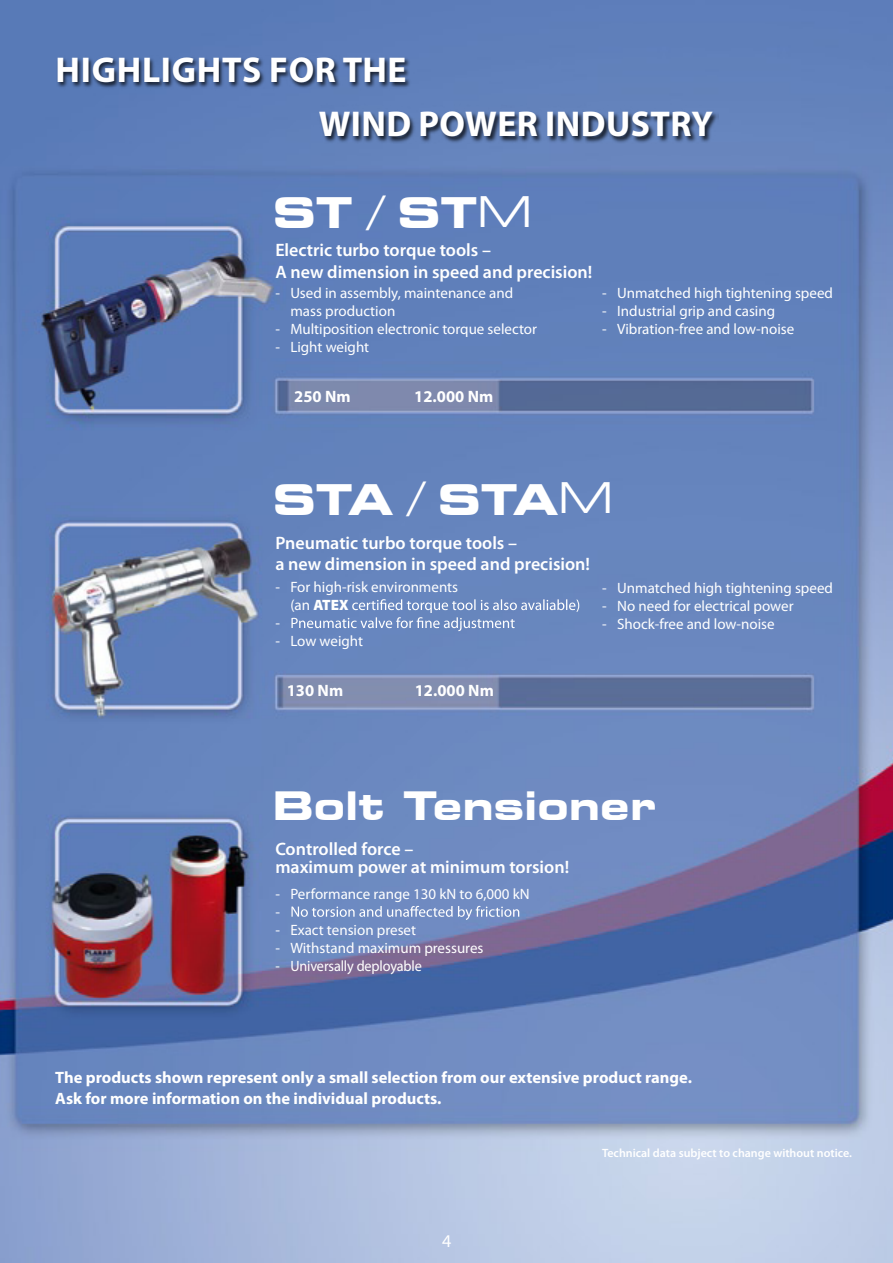
<style>
.page{position:relative;width:893px;height:1263px;background:#fff}
.page>*{position:absolute;margin:0;border:0;box-sizing:border-box;transform-origin:0 0}
.t1{font:700 expanded 42px "Square 721 BT";color:#fff}
.t2{font:700 expanded 39px "Square 721 BT";color:#fff}
.t3{font:700 36px/54px "Myriad Pro";letter-spacing:.01em;color:#fff}
.t4{font:600 18px/21.6px "Myriad Pro";color:#fff}
.t5{font:18px "Myriad Pro";color:#fff}
.t6{font:700 16.5px/21px "Myriad Pro";color:#fff}
.t7{font:15px/18px "Myriad Pro";color:#fff}
.t8{font:15px "Myriad Pro";color:#fff;scale:.95 1}
.t9{font:900 15px "Myriad Pro";color:#fff}
.t10{font:600 12px "Myriad Pro";color:#fff}
.s1{font-weight:400}
</style>
<div class="page">
<img style="left:0;top:0;width:893px;height:1263px">
<svg style="left:291px;top:599px;width:288px;height:32px;background:#7c96c6"></svg>
<svg style="left:291px;top:906px;width:228px;height:14px;background:#8ca2cd"></svg>
<svg style="left:56px;top:55px;width:662px;height:88px;background:#5470a5"></svg>
<h3 class="t3" style="left:319px;top:42px;width:396px;text-indent:-263px">HIGHLIGHTS FOR THE<br>WIND POWER INDUSTRY</h3>
<h1 class="t1" style="left:273px;top:188px;width:261px">ST <span class="s1">/</span> ST<span class="s1">M</span></h1>
<p class="t4" style="left:275px;top:239px;width:319px">Electric turbo torque tools –<br>A new dimension in speed and precision!</p>
<p class="t7" style="left:290px;top:283px;width:224px;text-indent:-15px">- Used in assembly, maintenance and mass production</p>
<p class="t7" style="left:275px;top:319px;width:263px">- Multiposition electronic torque selector</p>
<p class="t7" style="left:275px;top:337px;width:95px">- Light weight</p>
<p class="t7" style="left:602px;top:284px;width:232px">- Unmatched high tightening speed</p>
<p class="t7" style="left:602px;top:302px;width:174px">- Industrial grip and casing</p>
<p class="t7" style="left:602px;top:320px;width:194px">- Vibration-free and low-noise</p>
<p class="t6" style="left:294px;top:386px;width:58px">250 Nm</p>
<p class="t6" style="left:414px;top:386px;width:81px">12.000 Nm</p>
<h1 class="t1" style="left:273px;top:474px;width:342px">STA <span class="s1">/</span> STA<span class="s1">M</span></h1>
<p class="t4" style="left:275px;top:533px;width:316px;line-height:20.1px">Pneumatic turbo torque tools –<br>a new dimension in speed and precision!</p>
<p class="t7" style="left:275px;top:578px;width:184px">- For high-risk environments</p>
<p class="t9" style="left:290px;top:595px;width:60px"><span class="s1">(an</span> ATEX</p>
<p class="t7" style="left:275px;top:614px;width:6px">-</p>
<p class="t7" style="left:275px;top:632px;width:89px">- Low weight</p>
<p class="t7" style="left:602px;top:578px;width:232px">- Unmatched high tightening speed</p>
<p class="t7" style="left:602px;top:596px;width:193px">- No need for electrical power</p>
<p class="t7" style="left:602px;top:614px;width:174px">- Shock-free and low-noise</p>
<p class="t6" style="left:287px;top:680px;width:58px">130 Nm</p>
<p class="t6" style="left:415px;top:680px;width:81px">12.000 Nm</p>
<h2 class="t2" style="left:273px;top:783px;width:384px">Bolt Tensioner</h2>
<p class="t4" style="left:275px;top:839px;width:295px;line-height:18.6px">Controlled force –<br>maximum power at minimum torsion!</p>
<p class="t7" style="left:275px;top:884px;width:256px">- Performance range 130 kN to 6,000 kN -</p>
<p class="t7" style="left:275px;top:920px;width:142px">- Exact tension preset</p>
<p class="t7" style="left:275px;top:938px;width:210px">- Withstand maximum pressures</p>
<p class="t8" style="left:275px;top:956px;width:156px">- Universally deployable</p>
<p class="t6" style="left:55px;top:1067px;width:638px">The products shown represent only a small selection from our extensive product range.<br>Ask for more information on the individual products.</p>
<p class="t5" style="left:442px;top:1229px;width:11px">4</p>
<p class="t10" style="left:602px;top:1145px;width:251px">Technical data subject to change without notice.</p>
</div>
